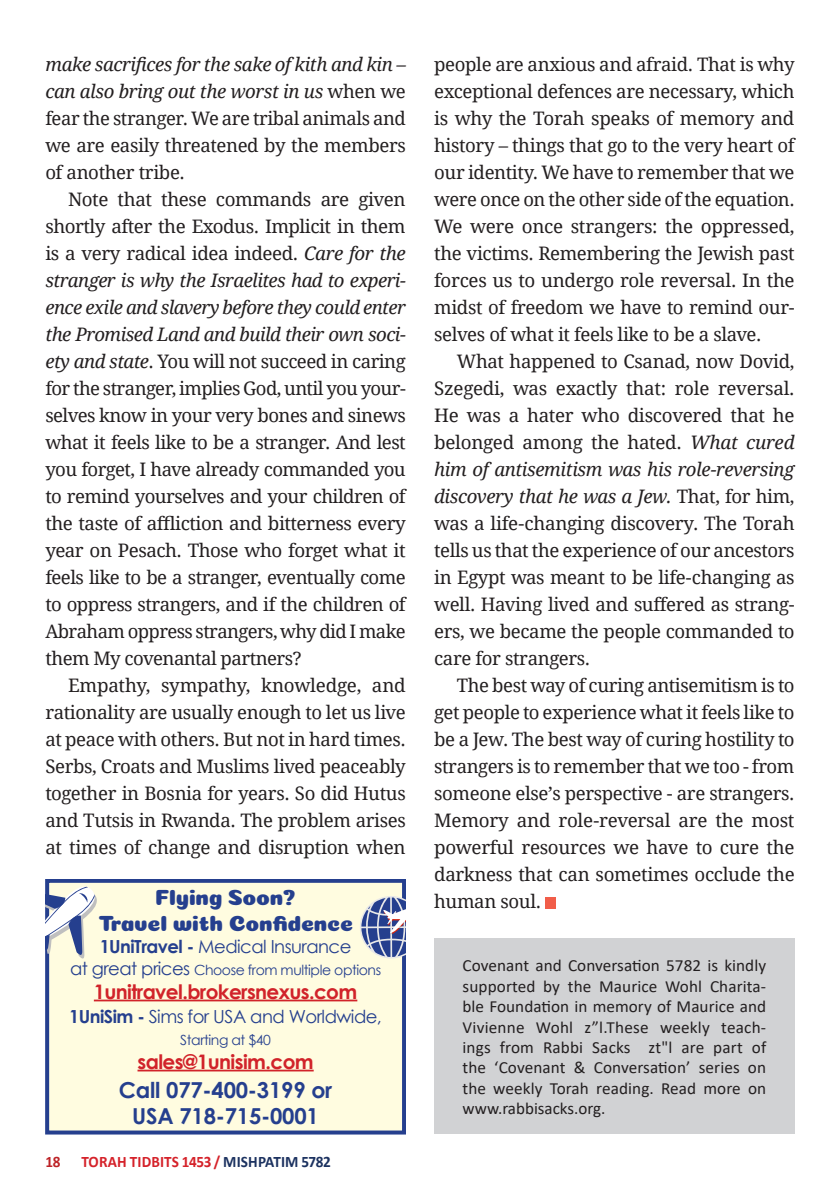
<style>
.page{position:relative;width:840px;height:1191px;background:#fff}
.page>*{position:absolute;margin:0;border:0;box-sizing:border-box;transform-origin:0 0}
.t1{font:700 22px/26.4px "Century Gothic";letter-spacing:-.01em;color:#253f8e;text-align:center}
.t2{font:22px/26.4px "Coiny";letter-spacing:-.01em;color:#253f8e;text-align:center}
.t3{font:700 20px "Century Gothic";letter-spacing:-.03em;color:#d1232a}
.MAIN_TEXT{font:18.6px/27px "Droid Serif";letter-spacing:-.02em;color:#231f20;text-align:justify}
.t4{font:18px "Century Gothic";letter-spacing:-.03em;color:#253f8e}
.MAIN_TEXT-2{font:17px/20.4px "Calibri";letter-spacing:.005em;color:#231f20;text-align:justify}
.t5{font:700 16px "Calibri";letter-spacing:.01em;color:#d5222a;scale:.95 1}
.t6{font:14px "Century Gothic";letter-spacing:-.03em;color:#253f8e}
.s1{font-style:italic}
.s2{font-weight:700}
.s3{font-size:18px}
.s4{color:#bd2327}
.s5{color:#1c3260}
</style>
<div class="page">
<div style="left:545px;top:897px;width:11px;height:11px;background:#f15d49"></div>
<div style="left:434px;top:938px;width:360px;height:196px;background:#d1d2d4"></div>
<div style="left:47px;top:880px;width:357px;height:252px;background:#fffce0"></div>
<div style="left:45px;top:879px;width:360px;height:255px;border:4px solid #253f8e"></div>
<hr style="left:94px;top:999px;width:263px;height:2px;background:#d1232a">
<hr style="left:137px;top:1069px;width:176px;height:2px;background:#d1232a">
<svg style="left:45px;top:881px;width:54px;height:78px"></svg>
<svg style="left:360px;top:896px;width:45px;height:62px"></svg>
<p class="MAIN_TEXT" style="left:45px;top:51px;width:362px"><span class="s1">make sacrifices for the sake of kith and kin – can also bring out the worst in us</span> when we fear the stranger. We are tribal animals and we are easily threatened by the members of another tribe.</p>
<p class="MAIN_TEXT" style="left:45px;top:186px;width:362px;text-indent:23px">Note that these commands are given shortly after the Exodus. Implicit in them is a very radical idea indeed. <span class="s1">Care for the stranger is why the Israelites had to experi&shy;ence exile and slavery before they could enter the Promised Land and build their own soci&shy;ety and state</span>. You will not succeed in caring for the stranger, implies God, until you your&shy;selves know in your very bones and sinews what it feels like to be a stranger. And lest you forget, I have already commanded you to remind yourselves and your children of the taste of affliction and bitterness every year on Pesach. Those who forget what it feels like to be a stranger, eventually come to oppress strangers, and if the children of Abraham oppress strangers, why did I make them My covenantal partners?</p>
<p class="MAIN_TEXT" style="left:45px;top:672px;width:362px;text-indent:23px">Empathy, sympathy, knowledge, and rationality are usually enough to let us live at peace with others. But not in hard times.<br>Serbs, Croats and Muslims lived peaceably together in Bosnia for years. So did Hutus and Tutsis in Rwanda. The problem arises at times of change and disruption when</p>
<p class="t2" style="left:98px;top:884px;width:256px">Flying Soon?<br>Travel with Confidence</p>
<p class="t4" style="left:100px;top:934px;width:253px"><span class="s2">1UniTravel -</span> Medical Insurance</p>
<p class="t6" style="left:70px;top:959px;width:312px"><span class="s3">at great prices</span> Choose from multiple options</p>
<p class="t3" style="left:94px;top:976px;width:265px">1unitravel.brokersnexus.com</p>
<p class="t4" style="left:69px;top:1004px;width:314px"><span class="s2">1UniSim -</span> Sims for USA and Worldwide,</p>
<p class="t6" style="left:180px;top:1029px;width:92px">Starting at $40</p>
<p class="t3" style="left:137px;top:1046px;width:177px">sales@1unisim.com</p>
<p class="t1" style="left:119px;top:1075px;width:215px">Call 077-400-3199 or<br>USA 718-715-0001</p>
<p class="t5" style="left:45px;top:1150px;width:302px"><span class="s4">18</span> TORAH TIDBITS 1453 / <span class="s5">MISHPATIM 5782</span></p>
<p class="MAIN_TEXT" style="left:434px;top:51px;width:362px">people are anxious and afraid. That is why exceptional defences are necessary, which is why the Torah speaks of memory and history – things that go to the very heart of our identity. We have to remember that we were once on the other side of the equation.<br>We were once strangers: the oppressed, the victims. Remembering the Jewish past forces us to undergo role reversal. In the midst of freedom we have to remind our&shy;selves of what it feels like to be a slave.</p>
<p class="MAIN_TEXT" style="left:434px;top:348px;width:362px;text-indent:23px">What happened to Csanad, now Dovid, Szegedi, was exactly that: role reversal.<br>He was a hater who discovered that he belonged among the hated. <span class="s1">What cured him of antisemitism was his role-reversing discovery that he was a Jew.</span> That, for him, was a life-changing discovery. The Torah tells us that the experience of our ancestors in Egypt was meant to be life-changing as well. Having lived and suffered as strang&shy;ers, we became the people commanded to care for strangers.</p>
<p class="MAIN_TEXT" style="left:434px;top:672px;width:362px;text-indent:23px">The best way of curing antisemitism is to get people to experience what it feels like to be a Jew. The best way of curing hostility to strangers is to remember that we too - from someone else’s perspective - are strangers.<br>Memory and role-reversal are the most powerful resources we have to cure the darkness that can sometimes occlude the human soul.</p>
<p class="MAIN_TEXT-2" style="left:462px;top:955px;width:305px">Covenant and Conversation 5782 is kindly supported by the Maurice Wohl Charita&shy;ble Foundation in memory of Maurice and Vivienne Wohl z”l.These weekly teach&shy;ings from Rabbi Sacks zt"l are part of the ‘Covenant &amp; Conversation’ series on the weekly Torah reading. Read more on www.rabbisacks.org.</p>
</div>
